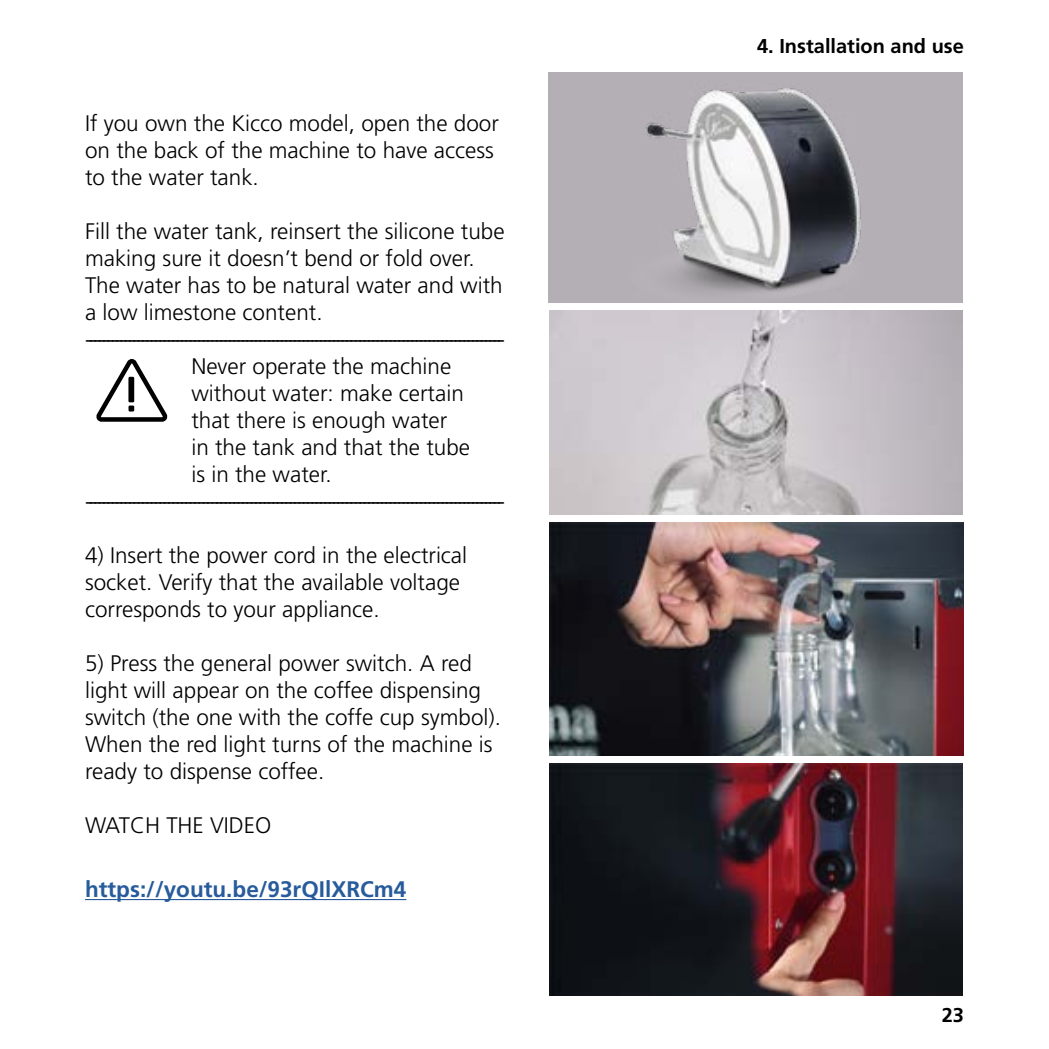
<style>
.page{position:relative;width:1049px;height:1049px;background:#fff}
.page>*{position:absolute;margin:0;border:0;box-sizing:border-box;transform-origin:0 0}
.t1{font:300 22.5px/27px "Frutiger";color:#000}
.t2{font:700 22.5px "Frutiger";color:#275b9b}
.t3{font:700 20px "Frutiger";color:#000}
</style>
<div class="page">
<img style="left:550px;top:311px;width:413px;height:203px">
<svg style="left:96px;top:359px;width:71px;height:63px"></svg>
<img style="left:550px;top:522px;width:414px;height:233px">
<img style="left:550px;top:763px;width:413px;height:233px">
<img style="left:549px;top:72px;width:414px;height:230px">
<hr style="left:85px;top:899px;width:321px;height:1px;background:#275b9b">
<p class="t1" style="left:85px;top:110px;width:415px">If you own the Kicco model, open the door on the back of the machine to have access to the water tank.</p>
<p class="t1" style="left:85px;top:218px;width:421px">Fill the water tank, reinsert the silicone tube</p>
<p class="t1" style="left:85px;top:245px;width:391px">making sure it doesn’t bend or fold over.</p>
<p class="t1" style="left:85px;top:272px;width:419px">The water has to be natural water and with</p>
<p class="t1" style="left:85px;top:299px;width:239px">a low limestone content.</p>
<p class="t1" style="left:85px;top:326px;width:422px">------------------------------------------------------------------------------------------------</p>
<p class="t1" style="left:191px;top:353px;width:262px">Never operate the machine</p>
<p class="t1" style="left:191px;top:380px;width:274px">without water: make certain</p>
<p class="t1" style="left:191px;top:407px;width:257px">that there is enough water</p>
<p class="t1" style="left:191px;top:434px;width:280px">in the tank and that the tube</p>
<p class="t1" style="left:191px;top:461px;width:142px">is in the water.</p>
<p class="t1" style="left:85px;top:488px;width:422px">------------------------------------------------------------------------------------------------</p>
<p class="t1" style="left:85px;top:542px;width:384px">4) Insert the power cord in the electrical socket. Verify that the available voltage corresponds to your appliance.</p>
<p class="t1" style="left:85px;top:650px;width:417px">5) Press the general power switch. A red light will appear on the coffee dispensing switch (the one with the coffe cup symbol).<br>When the red light turns of the machine is ready to dispense coffee.</p>
<p class="t1" style="left:85px;top:812px;width:188px">WATCH THE VIDEO</p>
<p class="t2" style="left:85px;top:876px;width:323px">https://youtu.be/93rQIlXRCm4</p>
<p class="t3" style="left:757px;top:34px;width:208px">4. Installation and use</p>
<p class="t3" style="left:942px;top:1003px;width:24px">23</p>
</div>
